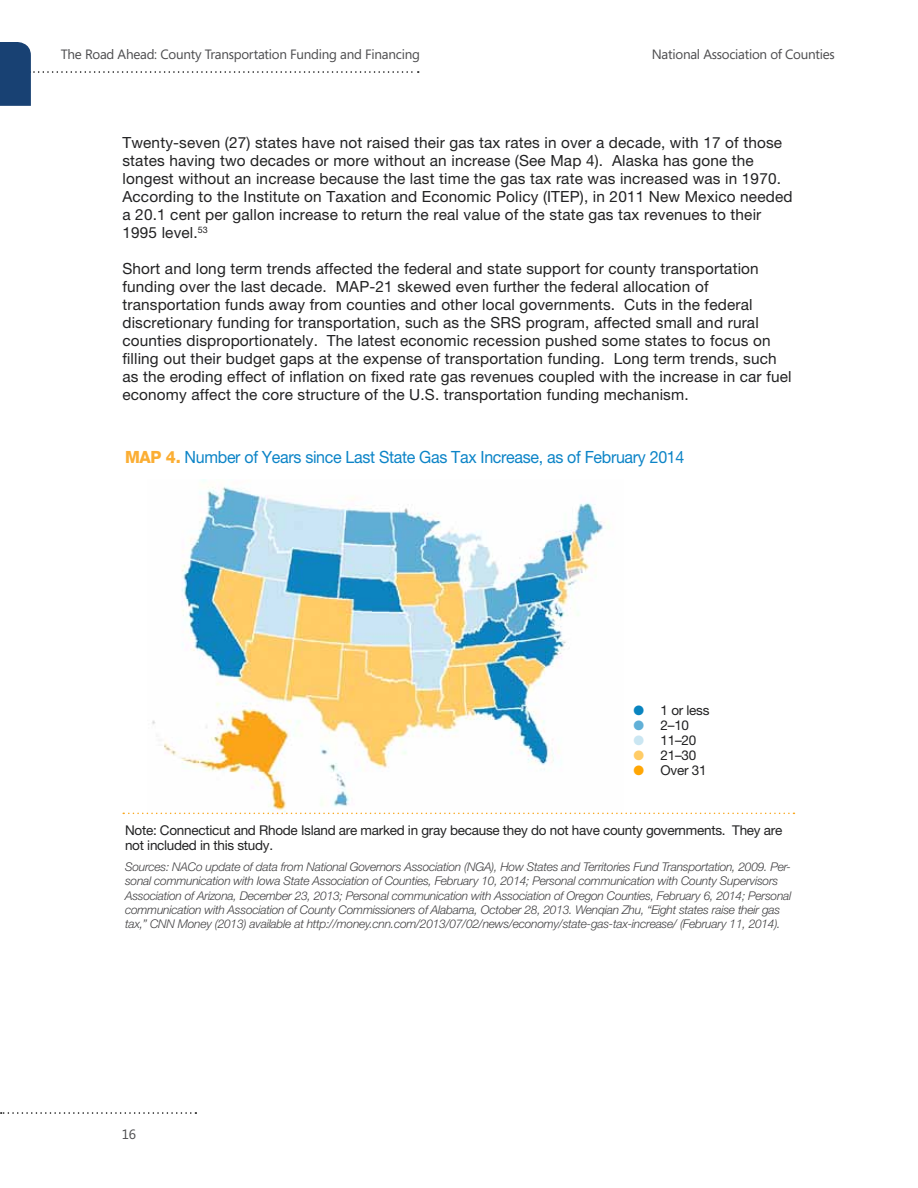
<style>
.page{position:relative;width:918px;height:1188px;background:#fff}
.page>*{position:absolute;margin:0;border:0;box-sizing:border-box;transform-origin:0 0}
.t1{font:16.8px "Helvetica Neue";letter-spacing:-.02em;color:#0c84c7;scale:.95 1}
.t2{font:800 16.8px "Helvetica Neue";color:#fbae34;scale:.95 1}
.t3{font:15.3px/18px "Helvetica Neue";letter-spacing:.01em;color:#222223}
.t4{font:13.5px/15px "Helvetica Neue";letter-spacing:-.02em;color:#222223}
.t5{font:13.5px "Segoe";letter-spacing:-.02em;color:#4d4d4f}
.t6{font:italic 300 12px/14.2px "Helvetica Neue";letter-spacing:-.02em;color:#414042}
.s1{font-weight:800;color:#fbae34}
.s2{color:#0984bf}
.s3{color:#61b0d7}
.s4{color:#cae6f2}
.s5{color:#fc6}
.s6{color:#ffa604}
</style>
<div class="page">
<img style="left:151px;top:480px;width:471px;height:333px">
<svg style="left:123px;top:813px;width:671px;height:1px"></svg>
<svg style="left:0;top:42px;width:419px;height:64px"></svg>
<svg style="left:1px;top:1112px;width:195px;height:2px"></svg>
<p class="t5" style="left:61px;top:45px;width:361px">The Road Ahead: County Transportation Funding and Financing</p>
<p class="t5" style="left:652px;top:45px;width:184px">National Association of Counties</p>
<p class="t3" style="left:122px;top:133px;width:672px">Twenty-seven (27) states have not raised their gas tax rates in over a decade, with 17 of those states having two decades or more without an increase (See Map 4). Alaska has gone the longest without an increase because the last time the gas tax rate was increased was in 1970.<br>According to the Institute on Taxation and Economic Policy (ITEP), in 2011 New Mexico needed a 20.1 cent per gallon increase to return the real value of the state gas tax revenues to their 1995 level.<sup>53</sup></p>
<p class="t3" style="left:122px;top:259px;width:671px">Short and long term trends affected the federal and state support for county transportation funding over the last decade. MAP-21 skewed even further the federal allocation of transportation funds away from counties and other local governments. Cuts in the federal discretionary funding for transportation, such as the SRS program, affected small and rural counties disproportionately. The latest economic recession pushed some states to focus on filling out their budget gaps at the expense of transportation funding. Long term trends, such as the eroding effect of inflation on fixed rate gas revenues coupled with the increase in car fuel economy affect the core structure of the U.S. transportation funding mechanism.</p>
<p class="t2" style="left:125px;top:447px;width:14px">Map</p>
<p class="t1" style="left:166px;top:447px;width:547px"><span class="s1">4.</span> Number of Years since Last State Gas Tax Increase, as of February 2014</p>
<p class="t4" style="left:634px;top:703px;width:77px"><span class="s2">●</span> 1 or less</p>
<p class="t4" style="left:634px;top:718px;width:57px"><span class="s3">●</span> 2–10</p>
<p class="t4" style="left:634px;top:733px;width:64px"><span class="s4">●</span> 11–20</p>
<p class="t4" style="left:634px;top:748px;width:64px"><span class="s5">●</span> 21–30</p>
<p class="t4" style="left:634px;top:763px;width:74px"><span class="s6">●</span> Over 31</p>
<p class="t4" style="left:125px;top:823px;width:659px">Note: Connecticut and Rhode Island are marked in gray because they do not have county governments. They are not included in this study.</p>
<p class="t6" style="left:125px;top:860px;width:668px">Sources: NACo update of data from National Governors Association (NGA), How States and Territories Fund Transportation, 2009. Per&shy;sonal communication with Iowa State Association of Counties, February 10, 2014; Personal communication with County Supervisors Association of Arizona, December 23, 2013; Personal communication with Association of Oregon Counties, February 6, 2014; Personal communication with Association of County Commissioners of Alabama, October 28, 2013. Wenqian Zhu, “Eight states raise their gas tax,” CNN Money (2013) available at http://money.cnn.com/2013/07/02/news/economy/state-gas-tax-increase/ (February 11, 2014).</p>
<p class="t5" style="left:122px;top:1125px;width:16px">16</p>
</div>
